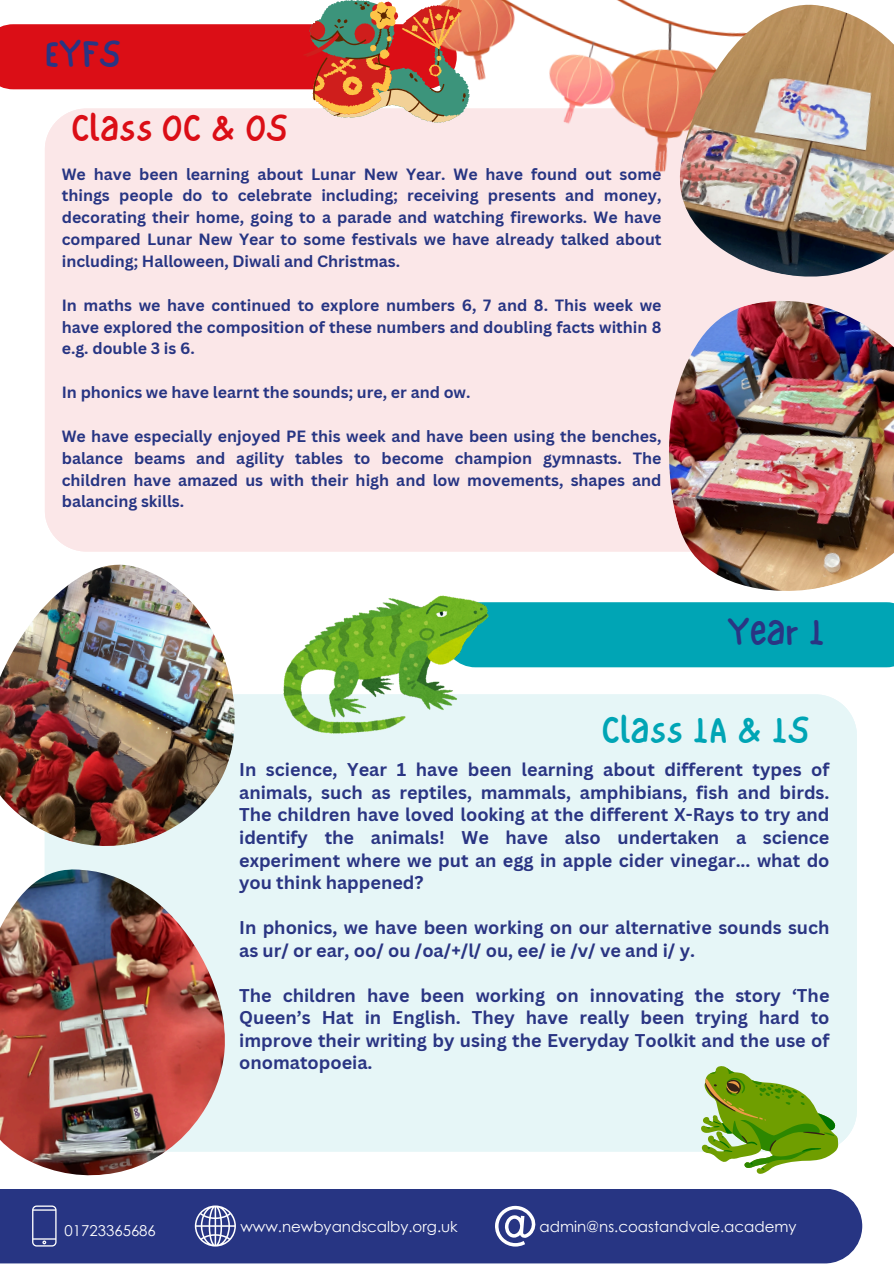
<style>
.page{position:relative;width:894px;height:1264px;background:#fff}
.page>*{position:absolute;margin:0;border:0;box-sizing:border-box;transform-origin:0 0}
.t1{font:39px "NF One Little Font Regular";color:#00a5b5}
.t2{font:39px "NF One Little Font Regular";color:#db0e16}
.t3{font:39px "NF One Little Font Regular";color:#2a3583}
.t4{font:700 18px/22.5px "Canva Sans";color:#2a3583;text-align:justify}
.t5{font:700 15.9px/21.9px "Canva Sans";color:#273583;text-align:justify}
.t6{font:15px "Century Gothic";color:#fff}
</style>
<div class="page">
<div style="left:45px;top:123px;width:848px;height:428px;background:#fbe7e8"></div>
<div style="left:488px;top:602px;width:405px;height:65px;background:#00a5b5"></div>
<div style="left:0;top:1189px;width:861px;height:74px;background:#273583"></div>
<svg style="left:32px;top:1205px;width:25px;height:41px"></svg>
<svg style="left:195px;top:1205px;width:41px;height:41px"></svg>
<svg style="left:494px;top:1205px;width:42px;height:41px"></svg>
<img style="left:411px;top:0;width:266px;height:180px">
<img style="left:677px;top:4px;width:216px;height:283px">
<img style="left:666px;top:295px;width:227px;height:296px">
<div style="left:45px;top:694px;width:811px;height:457px;background:#e6f6f7"></div>
<img style="left:0;top:564px;width:236px;height:294px">
<img style="left:0;top:865px;width:227px;height:311px">
<svg style="left:0;top:0;width:469px;height:123px"></svg>
<img style="left:284px;top:596px;width:204px;height:137px">
<svg style="left:700px;top:1065px;width:137px;height:108px;background:#99bc62"></svg>
<p class="t3" style="left:45px;top:31px;width:77px">EYFS</p>
<h4 class="t2" style="left:71px;top:104px;width:218px">Class 0C &amp; 0S</h4>
<p class="t5" style="left:62px;top:162px;width:601px">We have been learning about Lunar New Year. We have found out some things people do to celebrate including; receiving presents and money, decorating their home, going to a parade and watching fireworks. We have compared Lunar New Year to some festivals we have already talked about including; Halloween, Diwali and Christmas.</p>
<h2 class="t5" style="left:62px;top:293px;width:601px">In maths we have continued to explore numbers 6, 7 and 8. This week we have explored the composition of these numbers and doubling facts within 8 e.g. double 3 is 6.</h2>
<h2 class="t5" style="left:62px;top:381px;width:410px">In phonics we have learnt the sounds; ure, er and ow.</h2>
<h3 class="t5" style="left:62px;top:425px;width:601px">We have especially enjoyed PE this week and have been using the benches, balance beams and agility tables to become champion gymnasts. The children have amazed us with their high and low movements, shapes and balancing skills.</h3>
<p class="t3" style="left:727px;top:609px;width:99px">Year 1</p>
<h4 class="t1" style="left:601px;top:706px;width:210px">Class 1A &amp; 1S</h4>
<p class="t6" style="left:64px;top:1220px;width:93px">01723365686</p>
<h3 class="t4" style="left:239px;top:758px;width:591px">In science, Year 1 have been learning about different types of animals, such as reptiles, mammals, amphibians, fish and birds.<br>The children have loved looking at the different X-Rays to try and identify the animals! We have also undertaken a science experiment where we put an egg in apple cider vinegar... what do you think happened?</h3>
<h3 class="t4" style="left:239px;top:915px;width:591px">In phonics, we have been working on our alternative sounds such as ur/ or ear, oo/ ou /oa/+/l/ ou, ee/ ie /v/ ve and i/ y.</h3>
<p class="t4" style="left:239px;top:983px;width:591px">The children have been working on innovating the story ‘The Queen’s Hat in English. They have really been trying hard to improve their writing by using the Everyday Toolkit and the use of onomatopoeia.</p>
<p class="t6" style="left:240px;top:1216px;width:219px">www.newbyandscalby.org.uk</p>
<p class="t6" style="left:539px;top:1216px;width:258px">admin@ns.coastandvale.academy</p>
</div>
